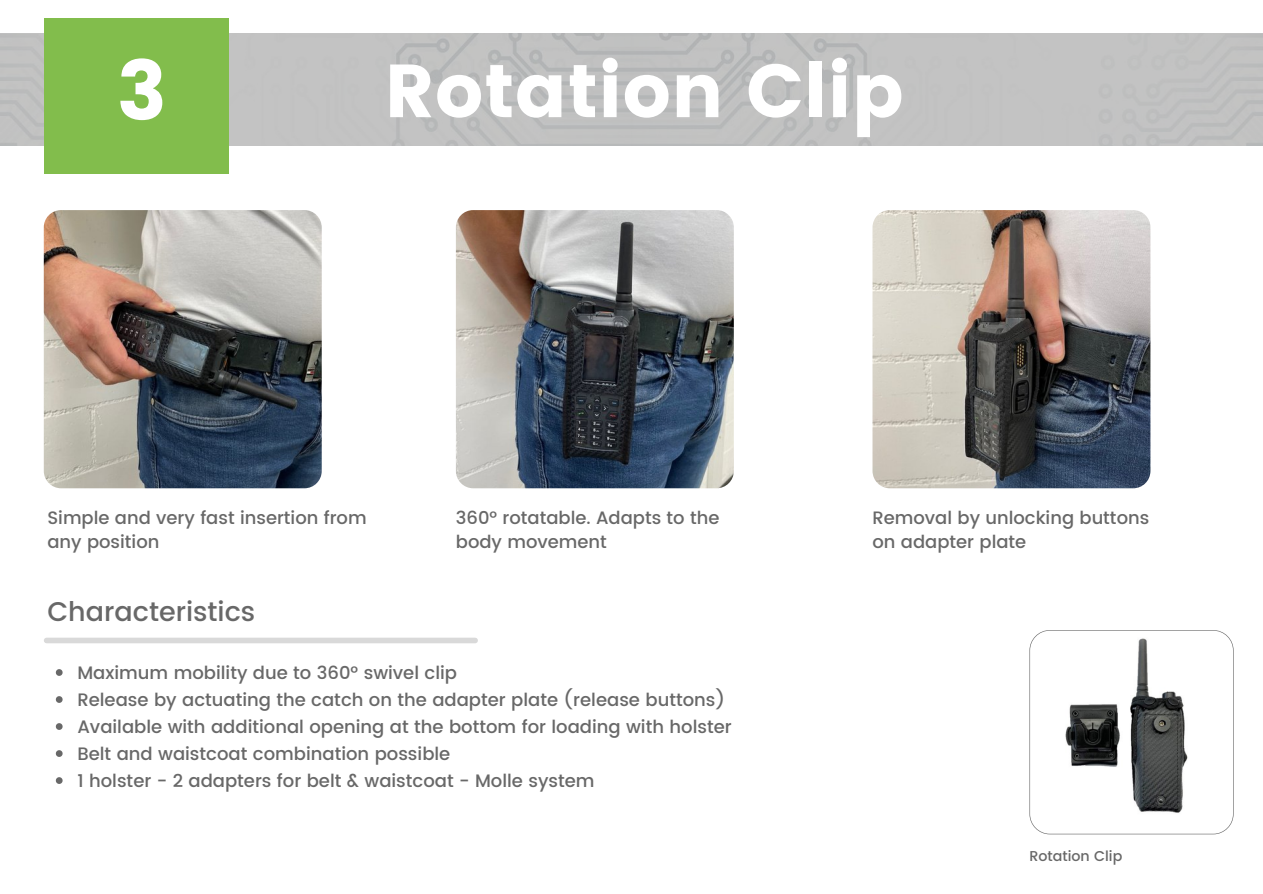
<style>
.page{position:relative;width:1263px;height:894px;background:#fff}
.page>*{position:absolute;margin:0;border:0;box-sizing:border-box;transform-origin:0 0}
.t1{font:82.5px "Poppins";color:#fff}
.t2{font:75px "Poppins";color:#fff}
.t3{font:500 27px "Poppins";color:#686868}
.t4{font:500 18px/24.2px "Poppins";color:#686868}
.t5{font:500 14.25px "Poppins";color:#686868}
</style>
<div class="page">
<img style="left:0;top:34px;width:1263px;height:111px">
<div style="left:44px;top:18px;width:184px;height:155px;background:#82bd4c"></div>
<div style="left:47px;top:637px;width:428px;height:6px;background:#d9d9d9"></div>
<img style="left:44px;top:210px;width:278px;height:278px;border-radius:17px">
<img style="left:456px;top:210px;width:278px;height:278px;border-radius:17px">
<img style="left:872px;top:210px;width:278px;height:278px;border-radius:17px">
<svg style="left:56px;top:669px;width:7px;height:6px"></svg>
<svg style="left:56px;top:696px;width:7px;height:6px"></svg>
<svg style="left:56px;top:723px;width:7px;height:6px"></svg>
<svg style="left:56px;top:750px;width:7px;height:6px"></svg>
<svg style="left:56px;top:777px;width:7px;height:6px"></svg>
<svg style="left:1029px;top:630px;width:205px;height:204px"></svg>
<p class="t1" style="left:117px;top:43px;width:51px">3</p>
<p class="t2" style="left:385px;top:47px;width:521px">Rotation Clip</p>
<p class="t4" style="left:47px;top:505px;width:321px">Simple and very fast insertion from any position</p>
<p class="t4" style="left:456px;top:505px;width:265px">360° rotatable. Adapts to the</p>
<p class="t4" style="left:456px;top:529px;width:152px">body movement</p>
<p class="t3" style="left:47px;top:595px;width:209px">Characteristics</p>
<p class="t4" style="left:77px;top:660px;width:381px">Maximum mobility due to 360° swivel clip</p>
<p class="t4" style="left:77px;top:687px;width:649px">Release by actuating the catch on the adapter plate (release buttons)</p>
<p class="t4" style="left:77px;top:714px;width:656px">Available with additional opening at the bottom for loading with holster</p>
<p class="t4" style="left:77px;top:741px;width:374px">Belt and waistcoat combination possible</p>
<p class="t4" style="left:77px;top:768px;width:519px">1 holster - 2 adapters for belt &amp; waistcoat - Molle system</p>
<p class="t4" style="left:872px;top:505px;width:278px">Removal by unlocking buttons</p>
<p class="t4" style="left:872px;top:529px;width:155px">on adapter plate</p>
<p class="t5" style="left:1029px;top:847px;width:94px">Rotation Clip</p>
</div>
